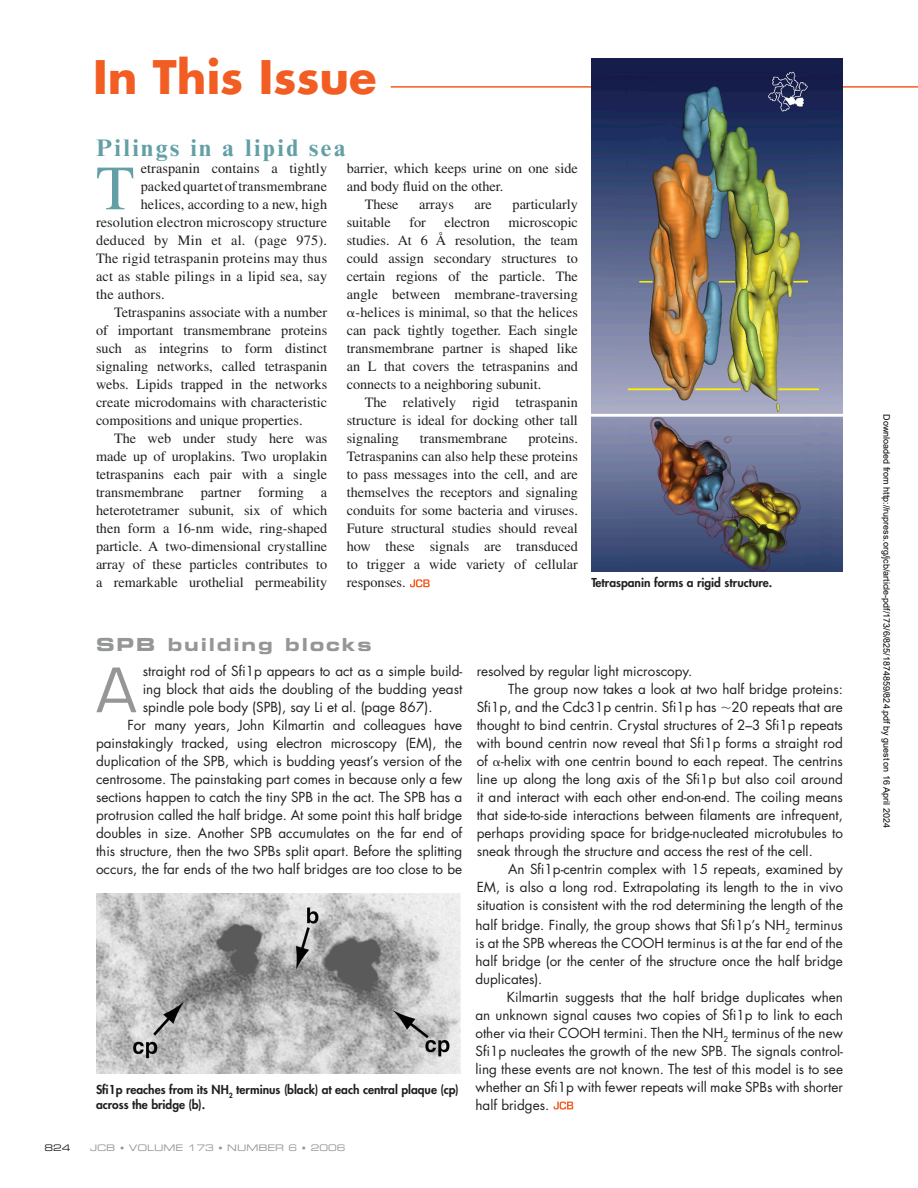
<style>
.page{position:relative;width:918px;height:1188px;background:#fff}
.page>*{position:absolute;margin:0;border:0;box-sizing:border-box;transform-origin:0 0}
.t1{font:63px "Times LT Std";color:#62a0a6}
.t2{font:59.55px "Eurostile LT Std";color:#949698}
.t3{font:700 45px "Futura Std";color:#f15d22}
.t4{font:700 24px "Times New Roman MT Std";letter-spacing:.1em;color:#62a0a6}
.t5{font:18px "Eurostile LT Std Bold Ex 2";letter-spacing:.1em;color:#949698}
.t6{font:14.25px/18px "Times LT Std";color:#231f20;text-align:justify}
.t7{font:14.25px "Times LT Std";letter-spacing:.02em;color:#231f20}
.t8{font:13.5px/18px "Futura Std";color:#231f20;text-align:justify}
.t9{font:800 12px/15px "Futura Std";color:#231f20}
.t10{font:9px "Arial";color:#000}
.t11{font:9px "Eurostile LT Std Ex 2";color:#949698}
.t12{font:9px "Eurostile LT Std Ex 2";color:#231f20}
.s1{font-size:8.25px}
</style>
<div class="page">
<hr style="left:391px;top:86px;width:527px;height:2px;background:#f15d22">
<svg style="left:410px;top:579px;width:20px;height:8px"></svg>
<img style="left:591px;top:59px;width:252px;height:513px">
<svg style="left:554px;top:1102px;width:19px;height:8px"></svg>
<img style="left:96px;top:893px;width:364px;height:181px">
<h3 class="t3" style="left:93px;top:56px;width:285px">In This Issue</h3>
<h3 class="t4" style="left:96px;top:139px;width:251px">Pilings in a lipid sea</h3>
<h1 class="t1" style="left:96px;top:164px;width:40px">T</h1>
<p class="t6" style="left:141px;top:161px;width:188px">etraspanin contains a tightly</p>
<p class="t6" style="left:347px;top:161px;width:233px">barrier, which keeps urine on one side</p>
<p class="t6" style="left:347px;top:179px;width:158px">and body fluid on the other.</p>
<p class="t6" style="left:365px;top:197px;width:35px">These</p>
<p class="t6" style="left:419px;top:197px;width:36px">arrays</p>
<p class="t6" style="left:475px;top:197px;width:19px">are</p>
<p class="t6" style="left:513px;top:197px;width:67px">particularly</p>
<p class="t6" style="left:347px;top:215px;width:46px">suitable</p>
<p class="t6" style="left:409px;top:215px;width:18px">for</p>
<p class="t6" style="left:444px;top:215px;width:47px">electron</p>
<p class="t6" style="left:509px;top:215px;width:71px">microscopic</p>
<p class="t6" style="left:347px;top:233px;width:233px">studies. At 6 Å resolution, the team</p>
<p class="t6" style="left:347px;top:251px;width:233px">could assign secondary structures to</p>
<p class="t6" style="left:347px;top:269px;width:233px">certain regions of the particle. The</p>
<p class="t6" style="left:347px;top:287px;width:233px">angle between membrane-traversing</p>
<p class="t6" style="left:356px;top:305px;width:224px">-helices is minimal, so that the helices</p>
<p class="t6" style="left:347px;top:323px;width:233px">can pack tightly together. Each single</p>
<p class="t6" style="left:347px;top:341px;width:233px">transmembrane partner is shaped like</p>
<p class="t6" style="left:347px;top:359px;width:233px">an L that covers the tetraspanins and</p>
<p class="t6" style="left:347px;top:377px;width:196px">connects to a neighboring subunit.</p>
<p class="t6" style="left:365px;top:395px;width:215px">The relatively rigid tetraspanin</p>
<p class="t6" style="left:347px;top:413px;width:233px">structure is ideal for docking other tall</p>
<p class="t6" style="left:347px;top:431px;width:54px">signaling</p>
<p class="t6" style="left:420px;top:431px;width:89px">transmembrane</p>
<p class="t6" style="left:141px;top:179px;width:188px">packed quartet of transmembrane</p>
<p class="t6" style="left:141px;top:197px;width:188px">helices, according to a new, high</p>
<p class="t6" style="left:96px;top:215px;width:233px">resolution electron microscopy structure</p>
<p class="t7" style="left:96px;top:235px;width:233px">deduced by Min et al. (page 975).</p>
<p class="t6" style="left:96px;top:251px;width:233px">The rigid tetraspanin proteins may thus</p>
<p class="t6" style="left:96px;top:269px;width:233px">act as stable pilings in a lipid sea, say</p>
<p class="t6" style="left:96px;top:287px;width:70px">the authors.</p>
<p class="t6" style="left:114px;top:305px;width:215px">Tetraspanins associate with a number</p>
<p class="t6" style="left:96px;top:323px;width:233px">of important transmembrane proteins</p>
<p class="t6" style="left:96px;top:341px;width:233px">such as integrins to form distinct</p>
<p class="t6" style="left:96px;top:359px;width:233px">signaling networks, called tetraspanin</p>
<p class="t6" style="left:96px;top:377px;width:233px">webs. Lipids trapped in the networks</p>
<p class="t6" style="left:96px;top:395px;width:233px">create microdomains with characteristic</p>
<p class="t6" style="left:96px;top:413px;width:208px">compositions and unique properties.</p>
<p class="t6" style="left:114px;top:431px;width:215px">The web under study here was</p>
<p class="t6" style="left:96px;top:449px;width:233px">made up of uroplakins. Two uroplakin</p>
<p class="t6" style="left:96px;top:467px;width:233px">tetraspanins each pair with a single</p>
<p class="t6" style="left:96px;top:485px;width:233px">transmembrane partner forming a</p>
<p class="t6" style="left:96px;top:503px;width:233px">heterotetramer subunit, six of which</p>
<p class="t6" style="left:96px;top:521px;width:233px">then form a 16-nm wide, ring-shaped</p>
<p class="t6" style="left:96px;top:539px;width:233px">particle. A two-dimensional crystalline</p>
<p class="t6" style="left:96px;top:557px;width:233px">array of these particles contributes to</p>
<p class="t6" style="left:96px;top:575px;width:233px">a remarkable urothelial permeability</p>
<p class="t6" style="left:347px;top:431px;width:233px;text-indent:182px">proteins.<br>Tetraspanins can also help these proteins to pass messages into the cell, and are themselves the receptors and signaling conduits for some bacteria and viruses.<br>Future structural studies should reveal how these signals are transduced to trigger a wide variety of cellular responses.</p>
<p class="t9" style="left:591px;top:576px;width:182px">Tetraspanin forms a rigid structure.</p>
<h3 class="t5" style="left:96px;top:636px;width:277px">SPB building blocks</h3>
<h2 class="t2" style="left:96px;top:663px;width:42px">A</h2>
<p class="t8" style="left:143px;top:663px;width:321px">straight rod of Sfi1p appears to act as a simple build-</p>
<p class="t8" style="left:143px;top:681px;width:321px">ing block that aids the doubling of the budding yeast</p>
<p class="t8" style="left:143px;top:699px;width:291px">spindle pole body (SPB), say Li et al. (page 867).</p>
<p class="t8" style="left:128px;top:717px;width:336px">For many years, John Kilmartin and colleagues have</p>
<p class="t8" style="left:96px;top:735px;width:368px">painstakingly tracked, using electron microscopy (EM), the</p>
<p class="t8" style="left:96px;top:753px;width:368px">duplication of the SPB, which is budding yeast’s version of the</p>
<p class="t8" style="left:96px;top:771px;width:368px">centrosome. The painstaking part comes in because only a few</p>
<p class="t8" style="left:96px;top:789px;width:368px">sections happen to catch the tiny SPB in the act. The SPB has a</p>
<p class="t8" style="left:96px;top:807px;width:368px">protrusion called the half bridge. At some point this half bridge</p>
<p class="t8" style="left:96px;top:825px;width:368px">doubles in size. Another SPB accumulates on the far end of</p>
<p class="t8" style="left:96px;top:843px;width:368px">this structure, then the two SPBs split apart. Before the splitting</p>
<p class="t8" style="left:96px;top:861px;width:368px">occurs, the far ends of the two half bridges are too close to be</p>
<p class="t9" style="left:96px;top:1083px;width:364px">Sfi1p reaches from its NH<sub>2</sub> terminus (black) at each central plaque (cp) across the bridge (b).</p>
<p class="t12" style="left:44px;top:1144px;width:28px">824</p>
<p class="t11" style="left:90px;top:1144px;width:257px">JCB <span class="s1">•</span> VOLUME 173 <span class="s1">•</span> NUMBER 6 <span class="s1">•</span> 2006</p>
<p class="t8" style="left:477px;top:663px;width:217px">resolved by regular light microscopy.</p>
<p class="t8" style="left:508px;top:681px;width:336px">The group now takes a look at two half bridge proteins:</p>
<p class="t8" style="left:477px;top:699px;width:368px">Sfi1p, and the Cdc31p centrin. Sfi1p has ∼20 repeats that are</p>
<p class="t8" style="left:477px;top:717px;width:368px">thought to bind centrin. Crystal structures of 2–3 Sfi1p repeats</p>
<p class="t8" style="left:477px;top:735px;width:368px">with bound centrin now reveal that Sfi1p forms a straight rod</p>
<p class="t8" style="left:477px;top:753px;width:368px">of -helix with one centrin bound to each repeat. The centrins</p>
<p class="t8" style="left:477px;top:771px;width:368px">line up along the long axis of the Sfi1p but also coil around</p>
<p class="t8" style="left:477px;top:789px;width:368px">it and interact with each other end-on-end. The coiling means</p>
<p class="t8" style="left:477px;top:807px;width:368px">that side-to-side interactions between filaments are infrequent,</p>
<p class="t8" style="left:477px;top:825px;width:368px">perhaps providing space for bridge-nucleated microtubules to</p>
<p class="t8" style="left:477px;top:843px;width:338px">sneak through the structure and access the rest of the cell.</p>
<p class="t8" style="left:508px;top:861px;width:336px">An Sfi1p-centrin complex with 15 repeats, examined by</p>
<p class="t8" style="left:477px;top:879px;width:368px">EM, is also a long rod. Extrapolating its length to the in vivo</p>
<p class="t8" style="left:477px;top:897px;width:368px">situation is consistent with the rod determining the length of the</p>
<p class="t8" style="left:476px;top:917px;width:369px">half bridge. Finally, the group shows that Sfi1p’s NH<sub>2</sub> terminus is at the SPB whereas the COOH terminus is at the far end of the half bridge (or the center of the structure once the half bridge duplicates).</p>
<p class="t8" style="left:475px;top:989px;width:369px;text-indent:31px">Kilmartin suggests that the half bridge duplicates when an unknown signal causes two copies of Sfi1p to link to each other via their COOH termini. Then the NH<sub>2</sub> terminus of the new Sfi1p nucleates the growth of the new SPB. The signals control&shy;ling these events are not known. The test of this model is to see whether an Sfi1p with fewer repeats will make SPBs with shorter half bridges.</p>
<p class="t10" style="left:890px;top:414px;width:415px;rotate:90deg">Downloaded from http://rupress.org/jcb/article-pdf/173/6/825/1874859/824.pdf by guest on 16 April 2024</p>
</div>
